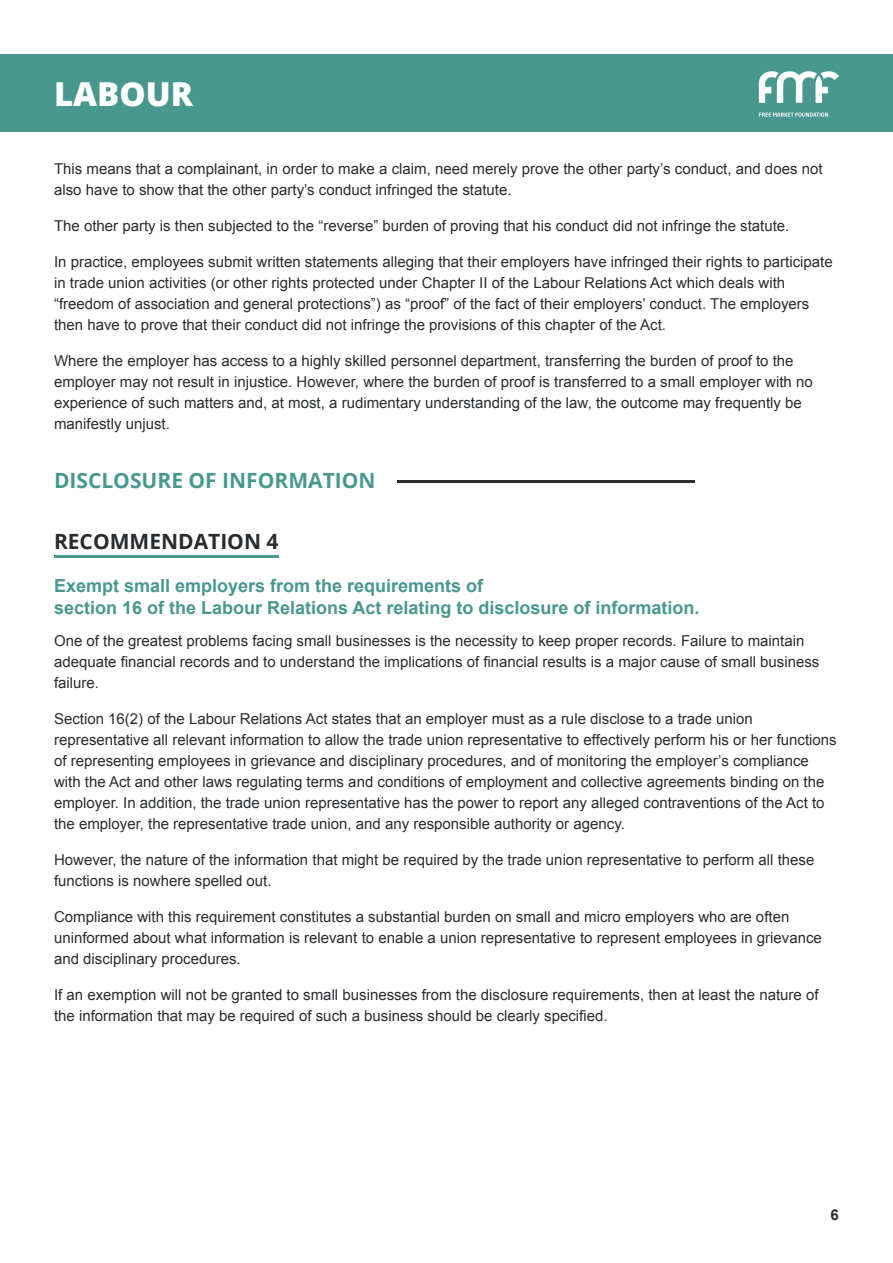
<style>
.page{position:relative;width:893px;height:1263px;background:#fff}
.page>*{position:absolute;margin:0;border:0;box-sizing:border-box;transform-origin:0 0}
.t1{font:800 33px "Open Sans";color:#fff}
.t2{font:700 21px "Open Sans";color:#499890}
.t3{font:700 21px "Open Sans";color:#292c2f}
.t4{font:700 18px "Arial";color:#499890}
.t5{font:15px/21px "Arial";color:#292c2f}
.t6{font:700 15px "Arial";color:#292c2f}
</style>
<div class="page">
<div style="left:0;top:54px;width:893px;height:78px;background:#499890"></div>
<svg style="left:759px;top:71px;width:80px;height:32px"></svg>
<svg style="left:759px;top:112px;width:69px;height:5px"></svg>
<hr style="left:54px;top:555px;width:225px;height:2px;background:#499890">
<hr style="left:397px;top:480px;width:297px;height:3px;background:#2a2c30">
<p class="t1" style="left:54px;top:68px;width:141px">LABOUR</p>
<p class="t5" style="left:54px;top:159px;width:770px">This means that a complainant, in order to make a claim, need merely prove the other party’s conduct, and does not also have to show that the other party’s conduct infringed the statute.</p>
<p class="t5" style="left:54px;top:216px;width:737px">The other party is then subjected to the “reverse” burden of proving that his conduct did not infringe the statute.</p>
<p class="t5" style="left:54px;top:252px;width:780px">In practice, employees submit written statements alleging that their employers have infringed their rights to participate in trade union activities (or other rights protected under Chapter II of the Labour Relations Act which deals with “freedom of association and general protections”) as “proof” of the fact of their employers’ conduct. The employers then have to prove that their conduct did not infringe the provisions of this chapter of the Act.</p>
<p class="t5" style="left:54px;top:351px;width:760px">Where the employer has access to a highly skilled personnel department, transferring the burden of proof to the employer may not result in injustice. However, where the burden of proof is transferred to a small employer with no experience of such matters and, at most, a rudimentary understanding of the law, the outcome may frequently be manifestly unjust.</p>
<p class="t2" style="left:54px;top:466px;width:323px">DISCLOSURE OF INFORMATION</p>
<p class="t3" style="left:54px;top:527px;width:226px">RECOMMENDATION 4</p>
<p class="t4" style="left:54px;top:574px;width:431px">Exempt small employers from the requirements of</p>
<p class="t4" style="left:54px;top:595px;width:647px">section 16 of the Labour Relations Act relating to disclosure of information.</p>
<p class="t5" style="left:54px;top:630px;width:767px">One of the greatest problems facing small businesses is the necessity to keep proper records. Failure to maintain adequate financial records and to understand the implications of financial results is a major cause of small business failure.</p>
<p class="t5" style="left:54px;top:708px;width:784px">Section 16(2) of the Labour Relations Act states that an employer must as a rule disclose to a trade union representative all relevant information to allow the trade union representative to effectively perform his or her functions of representing employees in grievance and disciplinary procedures, and of monitoring the employer’s compliance with the Act and other laws regulating terms and conditions of employment and collective agreements binding on the employer. In addition, the trade union representative has the power to report any alleged contraventions of the Act to the employer, the representative trade union, and any responsible authority or agency.</p>
<p class="t5" style="left:54px;top:849px;width:762px">However, the nature of the information that might be required by the trade union representative to perform all these functions is nowhere spelled out.</p>
<p class="t5" style="left:54px;top:906px;width:769px">Compliance with this requirement constitutes a substantial burden on small and micro employers who are often uninformed about what information is relevant to enable a union representative to represent employees in grievance and disciplinary procedures.</p>
<p class="t5" style="left:54px;top:984px;width:766px">If an exemption will not be granted to small businesses from the disclosure requirements, then at least the nature of the information that may be required of such a business should be clearly specified.</p>
<p class="t6" style="left:831px;top:1205px;width:10px">6</p>
</div>
